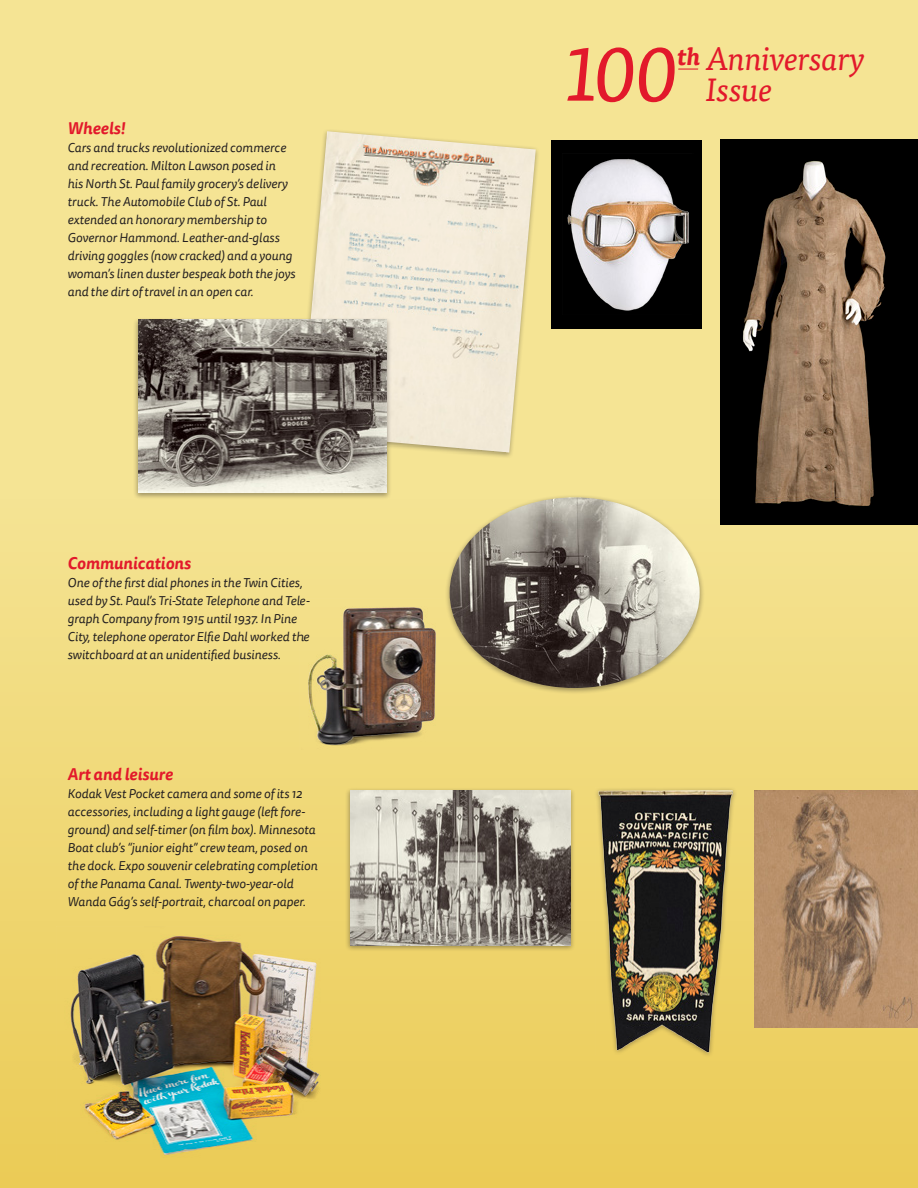
<style>
.page{position:relative;width:918px;height:1188px;background:#f5e494}
.page>*{position:absolute;margin:0;border:0;box-sizing:border-box;transform-origin:0 0}
.t1{font:italic 77.25px "Tisa Pro";color:#e2192b}
.t2{font:italic 32.4px "Tisa Pro";letter-spacing:-.02em;color:#e2192b}
.t3{font:italic 700 24.3px "Tisa Pro";color:#e2192b}
.t4{font:italic 700 16.5px "Tisa Sans Pro";color:#e2192b}
.t5{font:italic 12.75px/18px "Tisa Sans Pro";color:#231f20}
</style>
<div class="page">
<div style="left:0;top:499px;width:918px;height:689px;background:linear-gradient(to bottom,#f4e393,#ebcb56)"></div>
<div style="left:720px;top:140px;width:198px;height:385px;background:#000"></div>
<img style="left:743px;top:160px;width:143px;height:346px">
<div style="left:345px;top:787px;width:231px;height:165px;background:#231f20;opacity:.4"></div>
<img style="left:350px;top:791px;width:221px;height:154px">
<img style="left:57px;top:927px;width:275px;height:237px">
<img style="left:754px;top:791px;width:164px;height:237px">
<div style="left:593px;top:787px;width:145px;height:271px;background:#231f20;opacity:.4"></div>
<img style="left:595px;top:788px;width:141px;height:266px">
<div style="left:445px;top:494px;width:260px;height:201px;background:#231f20;opacity:.4"></div>
<img style="left:450px;top:497px;width:250px;height:191px">
<img style="left:308px;top:131px;width:228px;height:322px">
<div style="left:133px;top:316px;width:259px;height:183px;background:#231f20;opacity:.4"></div>
<img style="left:138px;top:320px;width:249px;height:173px">
<svg style="left:678px;top:69px;width:20px;height:1px"></svg>
<div style="left:551px;top:140px;width:151px;height:189px;background:#000"></div>
<img style="left:567px;top:158px;width:122px;height:153px">
<img style="left:300px;top:598px;width:145px;height:152px">
<p class="t4" style="left:68px;top:116px;width:59px">Wheels!</p>
<p class="t5" style="left:68px;top:139px;width:229px">Cars and trucks revolutionized commerce and recreation. Milton Lawson posed in<br>his North St. Paul family grocery’s delivery truck. The Automobile Club of St. Paul extended an honorary membership to Governor Hammond. Leather-and-glass driving goggles (now cracked) and a young woman’s linen duster bespeak both the joys and the dirt of travel in an open car.</p>
<p class="t4" style="left:68px;top:551px;width:125px">Communications</p>
<p class="t5" style="left:68px;top:573px;width:244px">One of the first dial phones in the Twin Cities, used by St. Paul’s Tri-State Telephone and Tele&shy;graph Company from 1915 until 1937. In Pine City, telephone operator Elfie Dahl worked the switchboard at an unidentified business.</p>
<p class="t4" style="left:68px;top:762px;width:107px">Art and leisure</p>
<p class="t5" style="left:68px;top:785px;width:252px">Kodak Vest Pocket camera and some of its 12 accessories, including a light gauge (left fore&shy;ground) and self-timer (on film box). Minnesota Boat club’s “junior eight” crew team, posed on the dock. Expo souvenir celebrating completion of the Panama Canal. Twenty-two-year-old Wanda Gág’s self-portrait, charcoal on paper.</p>
<h2 class="t2" style="left:706px;top:34px;width:161px">Anniversary</h2>
<h3 class="t3" style="left:678px;top:36px;width:24px">th</h3>
<h1 class="t1" style="left:567px;top:17px;width:114px">100</h1>
<h2 class="t2" style="left:706px;top:66px;width:69px">Issue</h2>
</div>
